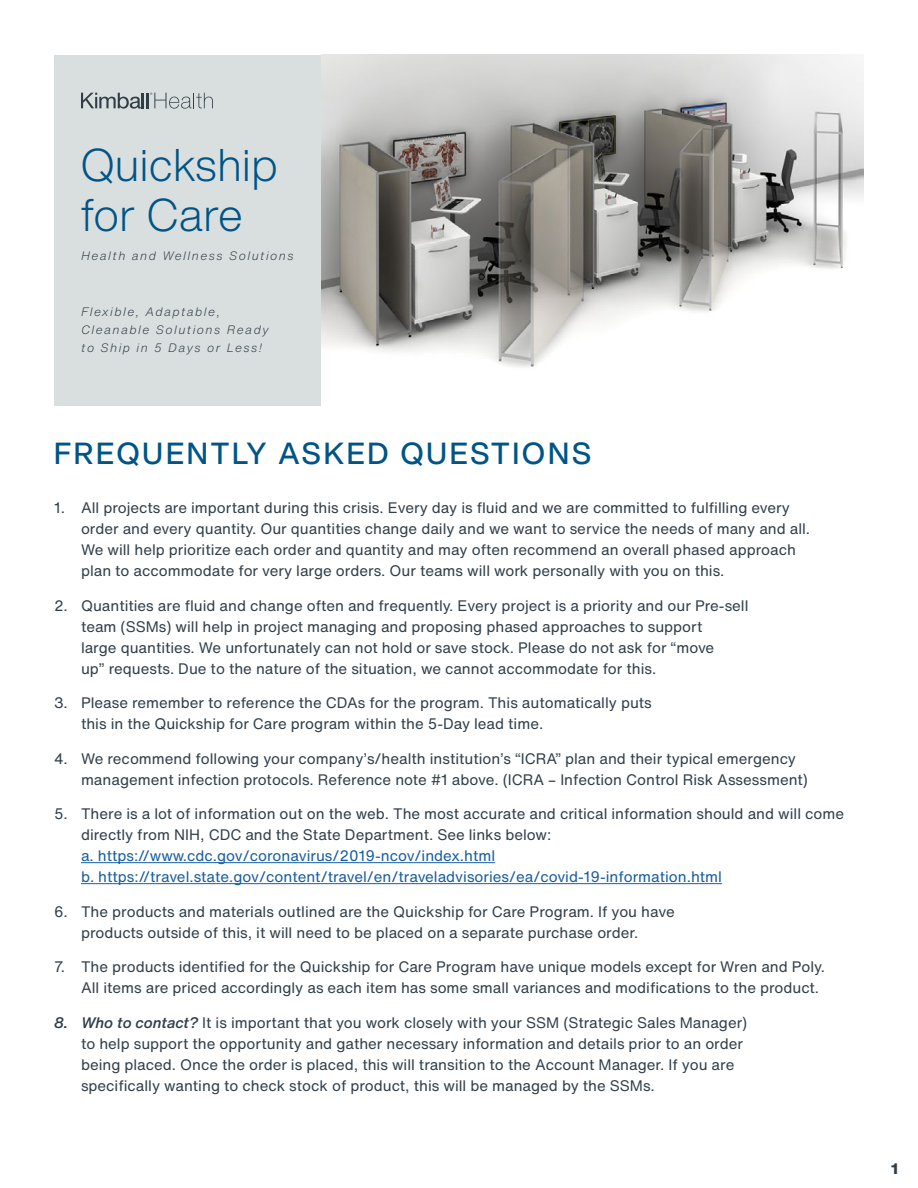
<style>
.page{position:relative;width:918px;height:1188px;background:#fff}
.page>*{position:absolute;margin:0;border:0;box-sizing:border-box;transform-origin:0 0}
.t1{font:300 45px "Helvetica Now Display";letter-spacing:.025em;color:#015486}
.t2{font:500 30px "Helvetica Now Display";letter-spacing:.1em;color:#015486}
.t3{font:15px/21px "Helvetica Now Text";color:#313e48}
.t4{font:800 15px "Helvetica Now Text";color:#313e48}
.t5{font:italic 300 12px/18px "Helvetica Now Text";letter-spacing:.125em;color:#313e48}
.s1{color:#175d9e}
.s2{font-weight:500;font-style:italic}
</style>
<div class="page">
<hr style="left:81px;top:862px;width:414px;height:1px;background:#175d9e">
<hr style="left:81px;top:883px;width:641px;height:1px;background:#175d9e">
<div style="left:54px;top:55px;width:268px;height:351px;background:#d9dfdf"></div>
<img style="left:322px;top:55px;width:542px;height:313px">
<svg style="left:81px;top:93px;width:132px;height:16px"></svg>
<p class="t1" style="left:81px;top:135px;width:198px">Quickship</p>
<p class="t1" style="left:81px;top:184px;width:163px">for Care</p>
<p class="t5" style="left:81px;top:246px;width:214px">Health and Wellness Solutions</p>
<p class="t5" style="left:81px;top:302px;width:189px">Flexible, Adaptable,<br>Cleanable Solutions Ready to Ship in 5 Days or Less!</p>
<p class="t2" style="left:54px;top:432px;width:539px">FREQUENTLY ASKED QUESTIONS</p>
<p class="t3" style="left:81px;top:497px;width:731px;text-indent:-27px">1. All projects are important during this crisis. Every day is fluid and we are committed to fulfilling every order and every quantity. Our quantities change daily and we want to service the needs of many and all.<br>We will help prioritize each order and quantity and may often recommend an overall phased approach plan to accommodate for very large orders. Our teams will work personally with you on this.</p>
<p class="t3" style="left:81px;top:594px;width:669px;text-indent:-27px">2. Quantities are fluid and change often and frequently. Every project is a priority and our Pre‑sell team (SSMs) will help in project managing and proposing phased approaches to support<br>large quantities. We unfortunately can not hold or save stock. Please do not ask for “move<br>up” requests. Due to the nature of the situation, we cannot accommodate for this.</p>
<p class="t3" style="left:81px;top:692px;width:572px;text-indent:-27px">3. Please remember to reference the CDAs for the program. This automatically puts this in the Quickship for Care program within the 5-Day lead time.</p>
<p class="t3" style="left:81px;top:747px;width:729px;text-indent:-27px">4. We recommend following your company’s/health institution’s “ICRA” plan and their typical emergency management infection protocols. Reference note #1 above. (ICRA – Infection Control Risk Assessment)</p>
<p class="t3" style="left:81px;top:803px;width:765px;text-indent:-27px">5. There is a lot of information out on the web. The most accurate and critical information should and will come directly from NIH, CDC and the State Department. See links below:<br><span class="s1">a. https://www.cdc.gov/coronavirus/2019-ncov/index.html<br>b. https://travel.state.gov/content/travel/en/traveladvisories/ea/covid-19-information.html</span></p>
<p class="t3" style="left:81px;top:900px;width:595px;text-indent:-27px">6. The products and materials outlined are the Quickship for Care Program. If you have products outside of this, it will need to be placed on a separate purchase order.</p>
<p class="t3" style="left:81px;top:956px;width:745px;text-indent:-27px">7. The products identified for the Quickship for Care Program have unique models except for Wren and Poly.<br>All items are priced accordingly as each item has some small variances and modifications to the product.</p>
<p class="t3" style="left:81px;top:1011px;width:668px;text-indent:-27px"><span class="s2">8. Who to contact?</span> It is important that you work closely with your SSM (Strategic Sales Manager) to help support the opportunity and gather necessary information and details prior to an order being placed. Once the order is placed, this will transition to the Account Manager. If you are specifically wanting to check stock of product, this will be managed by the SSMs.</p>
<p class="t4" style="left:891px;top:1157px;width:9px">1</p>
</div>
